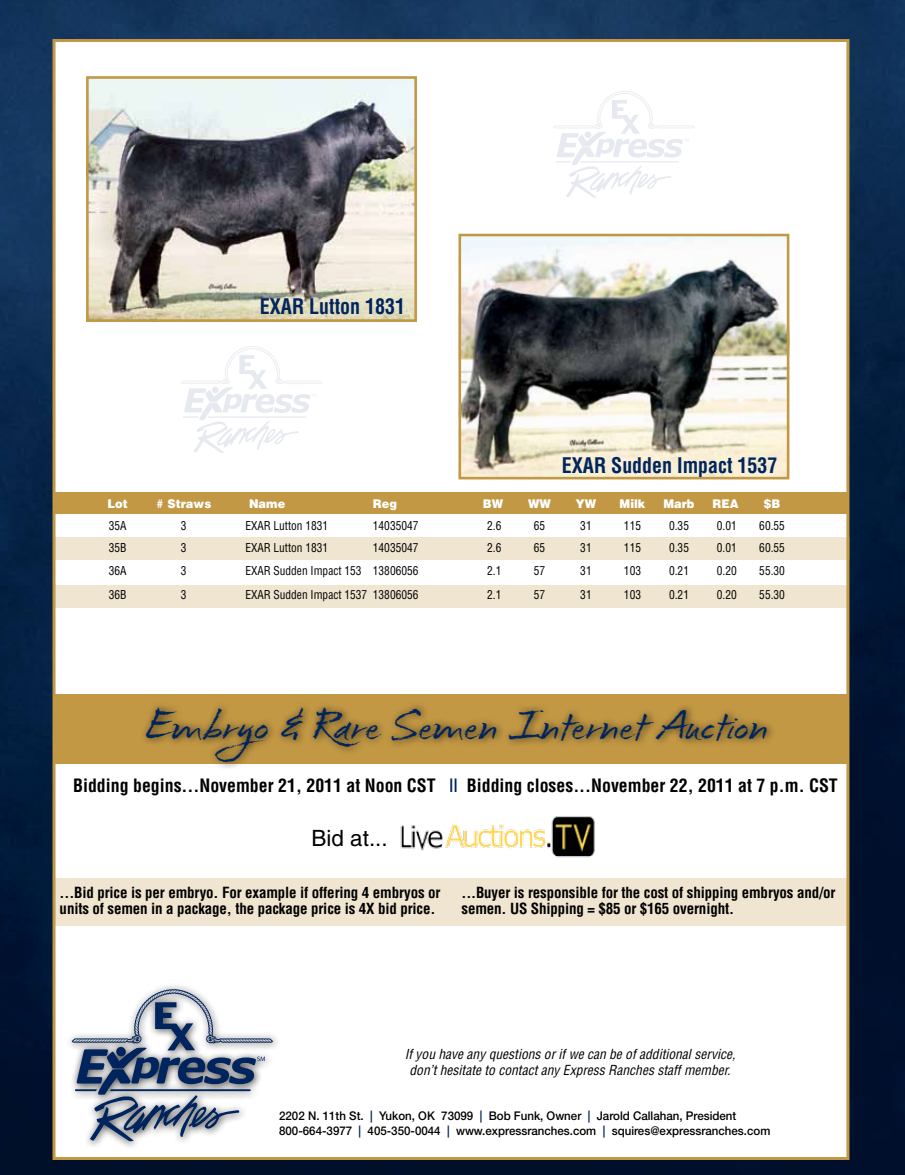
<style>
.page{position:relative;width:905px;height:1175px;background:#fff}
.page>*{position:absolute;margin:0;border:0;box-sizing:border-box;transform-origin:0 0}
.t1{font:43.5px "Fugu";color:#00245d;scale:1.12 1}
.t2{font:22.5px "Helvetica";color:#000}
.t3{font:700 condensed 21px "Helvetica";color:#00245d;scale:.95 1}
.t4{font:700 condensed 18px "Helvetica";color:#000}
.t5{font:700 condensed 15px/16.5px "Helvetica";letter-spacing:-.01em;color:#000}
.t6{font:italic condensed 13.5px/16.5px "Helvetica";color:#000;text-align:center}
.t7{font:condensed 12px "Helvetica";color:#000;scale:.95 1}
.t8{font:500 12px/14.4px "Helvetica Neue";color:#000;scale:.96 1}
.t9{font:900 12px "Helvetica";color:#fff;scale:.95 1}
.s1{color:#00245d}
</style>
<div class="page">
<img style="left:0;top:0;width:904px;height:1174px">
<div style="left:52px;top:39px;width:797px;height:1121px;background:#fff;border:3px solid #c29844"></div>
<svg style="left:72px;top:989px;width:201px;height:152px"></svg>
<div style="left:54px;top:878px;width:794px;height:47px;background:#efe5d0"></div>
<svg style="left:181px;top:346px;width:141px;height:107px"></svg>
<svg style="left:553px;top:91px;width:142px;height:107px"></svg>
<div style="left:54px;top:694px;width:794px;height:70px;background:#c29844"></div>
<div style="left:139px;top:700px;width:636px;height:69px;background:#000;opacity:.75"></div>
<img style="left:400px;top:816px;width:195px;height:42px">
<img style="left:462px;top:238px;width:323px;height:237px">
<div style="left:458px;top:234px;width:331px;height:245px;border:3px solid #c29844"></div>
<img style="left:90px;top:80px;width:323px;height:238px">
<div style="left:86px;top:76px;width:331px;height:246px;border:3px solid #c29844"></div>
<div style="left:54px;top:585px;width:794px;height:22px;background:#efe5d0"></div>
<div style="left:54px;top:492px;width:794px;height:22px;background:#c29844"></div>
<div style="left:54px;top:538px;width:795px;height:22px;background:#efe5d0"></div>
<h3 class="t3" style="left:260px;top:294px;width:154px">EXAR Lutton 1831</h3>
<h3 class="t3" style="left:562px;top:453px;width:228px">EXAR Sudden Impact 1537</h3>
<p class="t9" style="left:108px;top:496px;width:23px">Lot</p>
<p class="t9" style="left:156px;top:496px;width:59px"># Straws</p>
<p class="t9" style="left:249px;top:496px;width:40px">Name</p>
<p class="t9" style="left:373px;top:496px;width:27px">Reg</p>
<p class="t9" style="left:483px;top:496px;width:23px">BW</p>
<p class="t9" style="left:528px;top:496px;width:26px">WW</p>
<p class="t9" style="left:576px;top:496px;width:23px">YW</p>
<p class="t9" style="left:619px;top:496px;width:29px">Milk</p>
<p class="t9" style="left:663px;top:496px;width:34px">Marb</p>
<p class="t9" style="left:712px;top:496px;width:29px">REA</p>
<p class="t9" style="left:763px;top:496px;width:19px">$B</p>
<p class="t7" style="left:109px;top:518px;width:20px">35A</p>
<p class="t7" style="left:181px;top:518px;width:8px">3</p>
<p class="t7" style="left:245px;top:518px;width:89px">EXAR Lutton 1831</p>
<p class="t7" style="left:373px;top:518px;width:49px">14035047</p>
<p class="t7" style="left:487px;top:518px;width:16px">2.6</p>
<p class="t7" style="left:534px;top:518px;width:13px">65</p>
<p class="t7" style="left:580px;top:518px;width:14px">31</p>
<p class="t7" style="left:624px;top:518px;width:19px">115</p>
<p class="t7" style="left:669px;top:518px;width:23px">0.35</p>
<p class="t7" style="left:717px;top:518px;width:22px">0.01</p>
<p class="t7" style="left:759px;top:518px;width:28px">60.55</p>
<p class="t7" style="left:109px;top:540px;width:20px">35B</p>
<p class="t7" style="left:181px;top:540px;width:8px">3</p>
<p class="t7" style="left:245px;top:540px;width:89px">EXAR Lutton 1831</p>
<p class="t7" style="left:373px;top:540px;width:49px">14035047</p>
<p class="t7" style="left:487px;top:540px;width:16px">2.6</p>
<p class="t7" style="left:534px;top:540px;width:13px">65</p>
<p class="t7" style="left:580px;top:540px;width:14px">31</p>
<p class="t7" style="left:624px;top:540px;width:19px">115</p>
<p class="t7" style="left:669px;top:540px;width:23px">0.35</p>
<p class="t7" style="left:717px;top:540px;width:22px">0.01</p>
<p class="t7" style="left:759px;top:540px;width:28px">60.55</p>
<p class="t7" style="left:109px;top:563px;width:20px">36A</p>
<p class="t7" style="left:181px;top:563px;width:8px">3</p>
<p class="t7" style="left:245px;top:563px;width:184px">EXAR Sudden Impact 153 13806056</p>
<p class="t7" style="left:487px;top:563px;width:16px">2.1</p>
<p class="t7" style="left:534px;top:563px;width:13px">57</p>
<p class="t7" style="left:580px;top:563px;width:14px">31</p>
<p class="t7" style="left:624px;top:563px;width:20px">103</p>
<p class="t7" style="left:669px;top:563px;width:22px">0.21</p>
<p class="t7" style="left:717px;top:563px;width:22px">0.20</p>
<p class="t7" style="left:759px;top:563px;width:28px">55.30</p>
<p class="t7" style="left:109px;top:587px;width:20px">36B</p>
<p class="t7" style="left:181px;top:587px;width:8px">3</p>
<p class="t7" style="left:245px;top:587px;width:184px">EXAR Sudden Impact 1537 13806056</p>
<p class="t7" style="left:487px;top:587px;width:16px">2.1</p>
<p class="t7" style="left:534px;top:587px;width:13px">57</p>
<p class="t7" style="left:580px;top:587px;width:14px">31</p>
<p class="t7" style="left:624px;top:587px;width:20px">103</p>
<p class="t7" style="left:669px;top:587px;width:22px">0.21</p>
<p class="t7" style="left:717px;top:587px;width:22px">0.20</p>
<p class="t7" style="left:759px;top:587px;width:28px">55.30</p>
<h1 class="t1" style="left:146px;top:697px;width:557px">Embryo &amp; Rare Semen Internet Auction</h1>
<h3 class="t4" style="left:73px;top:775px;width:766px">Bidding begins...November 21, 2011 at Noon CST <span class="s1">||</span> Bidding closes...November 22, 2011 at 7 p.m. CST</h3>
<h2 class="t2" style="left:311px;top:824px;width:78px">Bid at...</h2>
<p class="t5" style="left:60px;top:883px;width:382px">...Bid price is per embryo. For example if offering 4 embryos or units of semen in a package, the package price is 4X bid price.</p>
<p class="t5" style="left:461px;top:883px;width:375px">...Buyer is responsible for the cost of shipping embryos and/or semen. US Shipping = $85 or $165 overnight.</p>
<p class="t6" style="left:405px;top:1045px;width:332px">If you have any questions or if we can be of additional service, don’t hesitate to contact any Express Ranches staff member.</p>
<p class="t8" style="left:279px;top:1108px;width:513px">2202 N. 11th St. <span class="s1">|</span> Yukon, OK 73099 <span class="s1">|</span> Bob Funk, Owner <span class="s1">|</span> Jarold Callahan, President<br>800-664-3977 <span class="s1">|</span> 405-350-0044 <span class="s1">|</span> www.expressranches.com <span class="s1">|</span> squires@expressranches.com</p>
</div>
